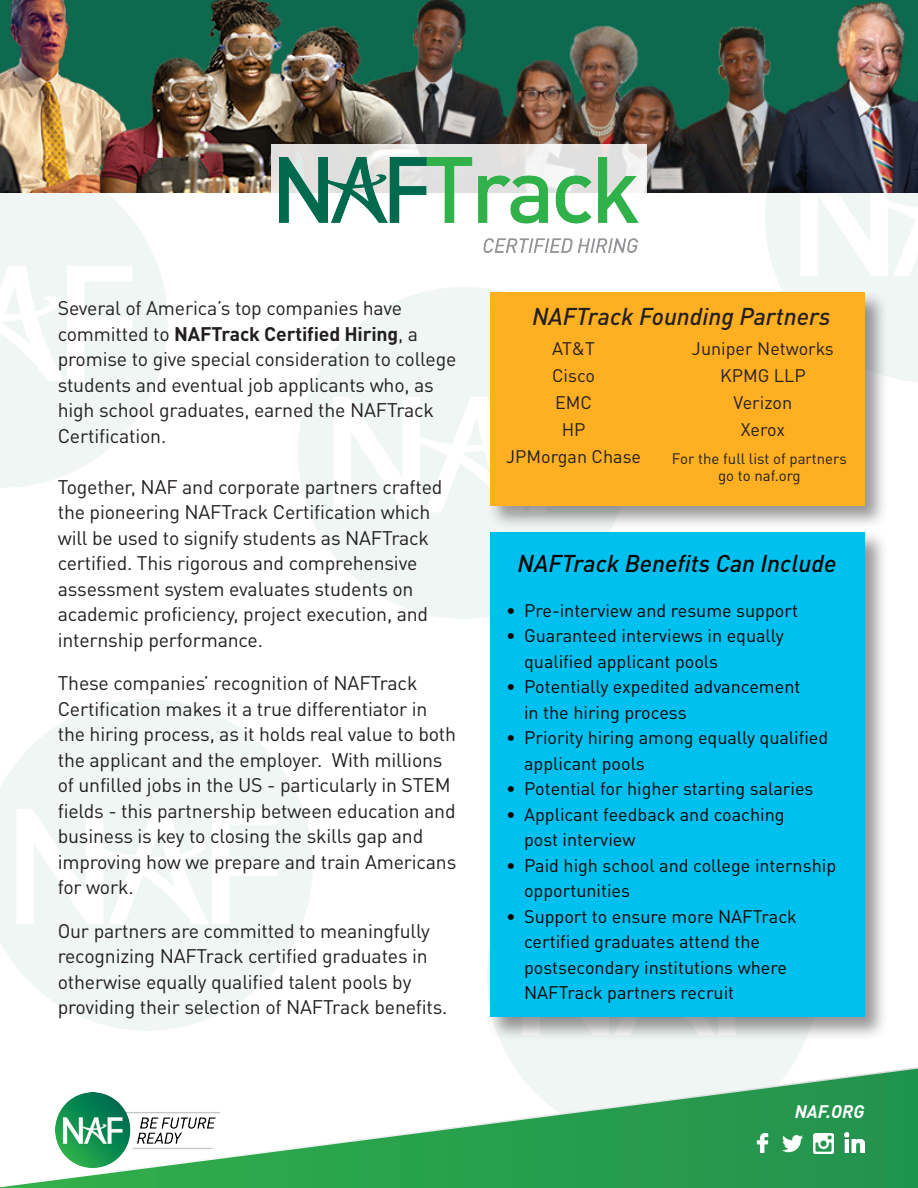
<style>
.page{position:relative;width:918px;height:1188px;background:#fff}
.page>*{position:absolute;margin:0;border:0;box-sizing:border-box;transform-origin:0 0}
.t1{font:italic 500 24px "DIN";color:#040503}
.t2{font:italic 500 24px "DIN";color:#231f20}
.t3{font:19.5px/25.5px "DINOT";letter-spacing:-.01em;color:#231f20}
.t4{font:18px/25.5px "DINOT";color:#040503}
.t5{font:18px/27px "DINOT";color:#231f20;text-align:center}
.t6{font:italic 700 18px "DINOT";color:#fff}
.t7{font:15px/16.5px "DINOT";color:#231f20;text-align:center}
.s1{font-weight:700}
</style>
<div class="page">
<svg style="left:0;top:827px;width:918px;height:361px"></svg>
<img style="left:753px;top:1133px;width:19px;height:20px">
<img style="left:845px;top:1132px;width:19px;height:20px">
<img style="left:782px;top:1134px;width:20px;height:20px">
<img style="left:813px;top:1134px;width:20px;height:20px">
<img style="left:0;top:0;width:918px;height:193px">
<svg style="left:271px;top:144px;width:376px;height:109px;fill:#e5e3e1"></svg>
<img style="left:280px;top:158px;width:358px;height:94px">
<div style="left:487px;top:290px;width:401px;height:240px;background:#231f20;opacity:.47"></div>
<div style="left:490px;top:292px;width:374px;height:214px;background:#ffaf22"></div>
<div style="left:487px;top:529px;width:401px;height:512px;background:#231f20;opacity:.47"></div>
<div style="left:490px;top:532px;width:374px;height:485px;background:#00c0ef"></div>
<img style="left:55px;top:1093px;width:164px;height:75px">
<p class="t3" style="left:58px;top:295px;width:400px">Several of America’s top companies have committed to <span class="s1">NAFTrack Certified Hiring</span>, a promise to give special consideration to college students and eventual job applicants who, as high school graduates, earned the NAFTrack Certification.</p>
<p class="t3" style="left:58px;top:474px;width:386px">Together, NAF and corporate partners crafted the pioneering NAFTrack Certification which will be used to signify students as NAFTrack certified. This rigorous and comprehensive assessment system evaluates students on academic proficiency, project execution, and internship performance.</p>
<p class="t3" style="left:58px;top:670px;width:400px">These companies’ recognition of NAFTrack Certification makes it a true differentiator in the hiring process, as it holds real value to both the applicant and the employer. With millions of unfilled jobs in the US - particularly in STEM fields - this partnership between education and business is key to closing the skills gap and improving how we prepare and train Americans for work.</p>
<p class="t3" style="left:58px;top:918px;width:391px">Our partners are committed to meaningfully recognizing NAFTrack certified graduates in otherwise equally qualified talent pools by providing their selection of NAFTrack benefits.</p>
<p class="t2" style="left:532px;top:301px;width:300px">NAFTrack Founding Partners</p>
<p class="t5" style="left:506px;top:335px;width:136px">AT&amp;T<br>Cisco<br>EMC<br>HP<br>JPMorgan Chase</p>
<p class="t5" style="left:692px;top:335px;width:143px">Juniper Networks<br>KPMG LLP<br>Verizon<br>Xerox</p>
<p class="t7" style="left:672px;top:450px;width:176px">For the full list of partners go to naf.org</p>
<p class="t1" style="left:518px;top:548px;width:320px">NAFTrack Benefits Can Include</p>
<p class="t4" style="left:506px;top:597px;width:293px">• Pre-interview and resume support</p>
<p class="t4" style="left:524px;top:623px;width:261px;text-indent:-18px">• Guaranteed interviews in equally qualified applicant pools</p>
<p class="t4" style="left:524px;top:674px;width:278px;text-indent:-18px">• Potentially expedited advancement in the hiring process</p>
<p class="t4" style="left:524px;top:725px;width:306px;text-indent:-18px">• Priority hiring among equally qualified applicant pools</p>
<p class="t4" style="left:506px;top:776px;width:309px">• Potential for higher starting salaries</p>
<p class="t4" style="left:524px;top:801px;width:262px;text-indent:-18px">• Applicant feedback and coaching post interview</p>
<p class="t4" style="left:524px;top:852px;width:314px;text-indent:-18px">• Paid high school and college internship opportunities</p>
<p class="t4" style="left:524px;top:903px;width:274px;text-indent:-18px">• Support to ensure more NAFTrack certified graduates attend the postsecondary institutions where<br>NAFTrack partners recruit</p>
<p class="t6" style="left:795px;top:1100px;width:71px">NAF.ORG</p>
</div>
